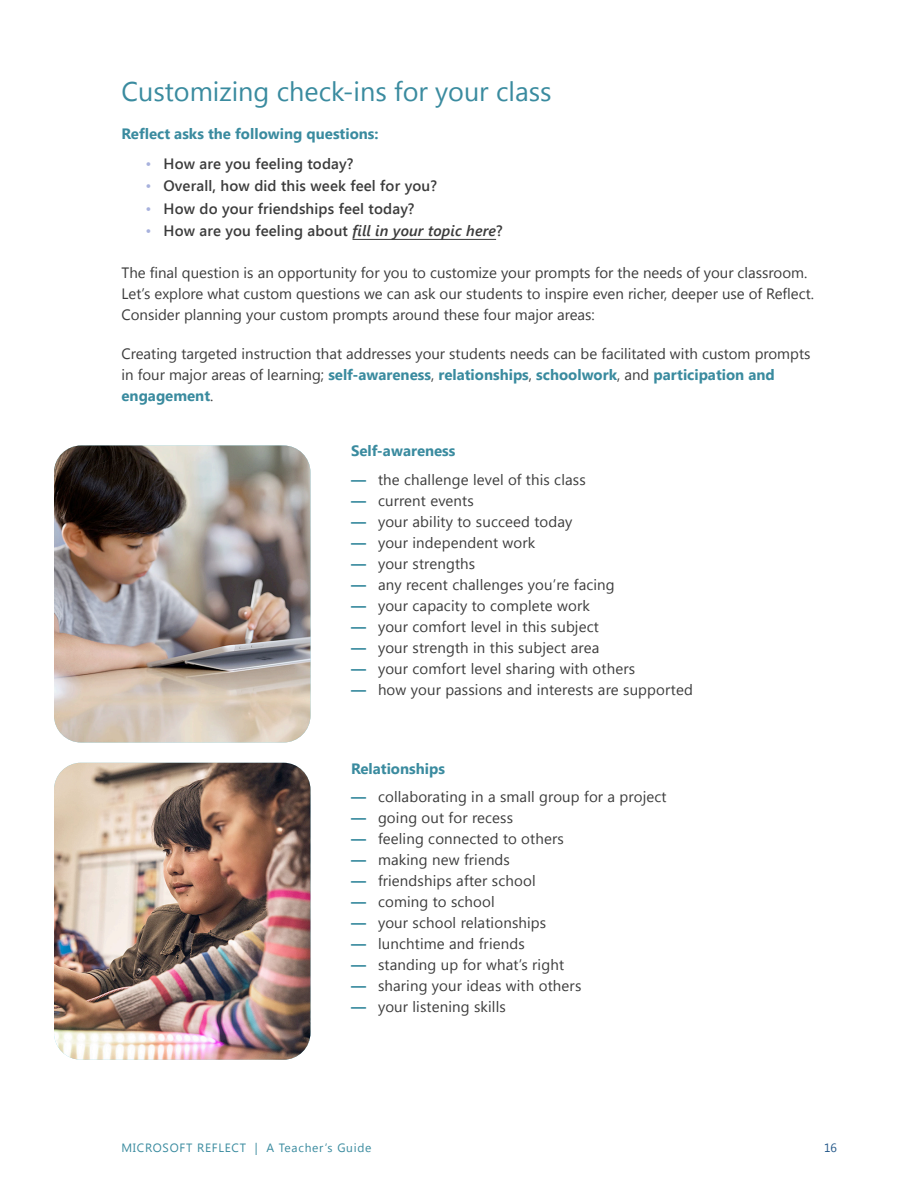
<style>
.page{position:relative;width:918px;height:1188px;background:#fff}
.page>*{position:absolute;margin:0;border:0;box-sizing:border-box;transform-origin:0 0}
.heading_1{font:27px "Segoe UI";color:#3a8b9f}
.t1{font:15px/21px "Segoe UI";letter-spacing:.01em;color:#3c3c3c}
.t2{font:600 15px "Segoe UI";letter-spacing:.01em;color:#3c3c3c}
.heading_3{font:700 15px "Segoe UI";color:#3a8b9f}
.t3{font:12px "Segoe UI";letter-spacing:.06em;color:#3a8b9f}
.t4{font:12px "Segoe UI";color:#245889}
.s1{font-weight:400;color:#a7b1dd}
.s2{font-style:italic}
.s3{font-weight:700;color:#3a8b9f}
</style>
<div class="page">
<hr style="left:353px;top:239px;width:143px;height:1px;background:#3c3c3c">
<img style="left:54px;top:446px;width:256px;height:296px">
<img style="left:54px;top:763px;width:256px;height:297px">
<p class="heading_1" style="left:122px;top:72px;width:432px">Customizing check-ins for your class</p>
<p class="heading_3" style="left:122px;top:122px;width:259px">Reflect asks the following questions:</p>
<p class="t2" style="left:146px;top:153px;width:209px"><span class="s1">•</span> How are you feeling today?</p>
<p class="t2" style="left:146px;top:176px;width:293px"><span class="s1">•</span> Overall, how did this week feel for you?</p>
<p class="t2" style="left:146px;top:198px;width:270px"><span class="s1">•</span> How do your friendships feel today?</p>
<p class="t2" style="left:146px;top:221px;width:359px"><span class="s1">•</span> How are you feeling about <span class="s2">fill in your topic here</span>?</p>
<p class="t1" style="left:122px;top:262px;width:694px">The final question is an opportunity for you to customize your prompts for the needs of your classroom.<br>Let’s explore what custom questions we can ask our students to inspire even richer, deeper use of Reflect.<br>Consider planning your custom prompts around these four major areas:</p>
<p class="t1" style="left:122px;top:343px;width:690px">Creating targeted instruction that addresses your students needs can be facilitated with custom prompts in four major areas of learning; <span class="s3">self-awareness</span>, <span class="s3">relationships</span>, <span class="s3">schoolwork</span>, and <span class="s3">participation and engagement</span>.</p>
<p class="heading_3" style="left:351px;top:440px;width:106px">Self-awareness</p>
<p class="t1" style="left:351px;top:468px;width:236px"><span class="s3">—</span> the challenge level of this class</p>
<p class="t1" style="left:351px;top:489px;width:124px"><span class="s3">—</span> current events</p>
<p class="t1" style="left:351px;top:510px;width:223px"><span class="s3">—</span> your ability to succeed today</p>
<p class="t1" style="left:351px;top:531px;width:186px"><span class="s3">—</span> your independent work</p>
<p class="t1" style="left:351px;top:552px;width:126px"><span class="s3">—</span> your strengths</p>
<p class="t1" style="left:351px;top:573px;width:265px"><span class="s3">—</span> any recent challenges you’re facing</p>
<p class="t1" style="left:351px;top:594px;width:240px"><span class="s3">—</span> your capacity to complete work</p>
<p class="t1" style="left:351px;top:615px;width:249px"><span class="s3">—</span> your comfort level in this subject</p>
<p class="t1" style="left:351px;top:636px;width:250px"><span class="s3">—</span> your strength in this subject area</p>
<p class="t1" style="left:351px;top:657px;width:286px"><span class="s3">—</span> your comfort level sharing with others</p>
<p class="t1" style="left:351px;top:678px;width:343px"><span class="s3">—</span> how your passions and interests are supported</p>
<p class="heading_3" style="left:351px;top:757px;width:95px">Relationships</p>
<p class="t1" style="left:351px;top:786px;width:317px"><span class="s3">—</span> collaborating in a small group for a project</p>
<p class="t1" style="left:351px;top:807px;width:164px"><span class="s3">—</span> going out for recess</p>
<p class="t1" style="left:351px;top:828px;width:214px"><span class="s3">—</span> feeling connected to others</p>
<p class="t1" style="left:351px;top:849px;width:160px"><span class="s3">—</span> making new friends</p>
<p class="t1" style="left:351px;top:870px;width:186px"><span class="s3">—</span> friendships after school</p>
<p class="t1" style="left:351px;top:891px;width:145px"><span class="s3">—</span> coming to school</p>
<p class="t1" style="left:351px;top:912px;width:197px"><span class="s3">—</span> your school relationships</p>
<p class="t1" style="left:351px;top:933px;width:175px"><span class="s3">—</span> lunchtime and friends</p>
<p class="t1" style="left:351px;top:954px;width:215px"><span class="s3">—</span> standing up for what’s right</p>
<p class="t1" style="left:351px;top:975px;width:232px"><span class="s3">—</span> sharing your ideas with others</p>
<p class="t1" style="left:351px;top:996px;width:156px"><span class="s3">—</span> your listening skills</p>
<p class="t3" style="left:122px;top:1139px;width:252px">MICROSOFT REFLECT | A Teacher’s Guide</p>
<p class="t4" style="left:824px;top:1139px;width:14px">16</p>
</div>
